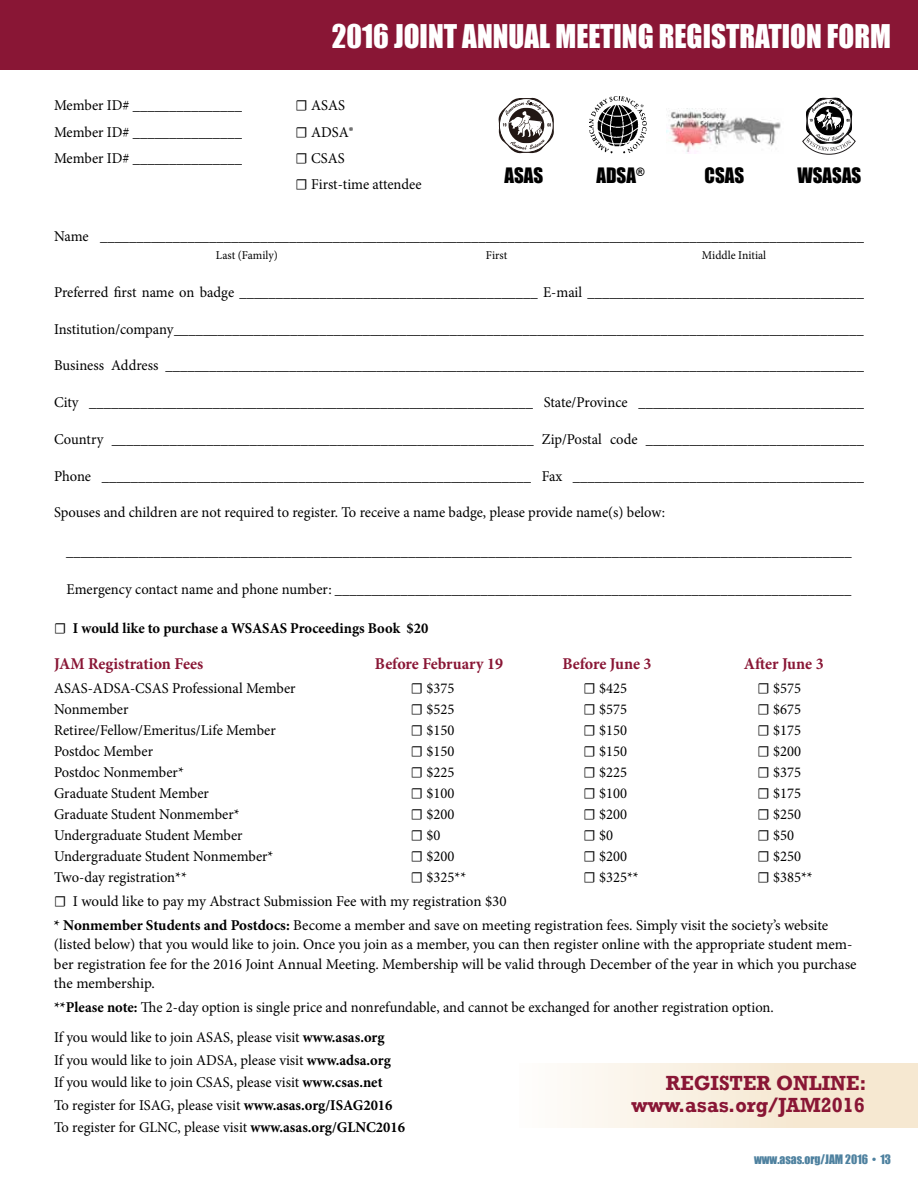
<style>
.page{position:relative;width:918px;height:1188px;background:#fff}
.page>*{position:absolute;margin:0;border:0;box-sizing:border-box;transform-origin:0 0}
.t1{font:30px "Impact";color:#fff}
.t2{font:700 21px/21.8px "Rockwell";color:#891635;text-align:right;scale:.95 1}
.t3{font:19.5px "Impact";color:#000}
.t4{font:700 16.5px "Minion Pro";letter-spacing:-.005em;color:#891635}
.t5{font:15px/22.5px "Minion Pro";color:#000}
.t6{font:700 15px "Minion Pro";color:#000}
.t7{font:12px "Minion Pro";color:#000}
.t8{font:12px "Impact";color:#4e819f}
.s1{font-weight:400}
.s2{font-weight:700}
</style>
<div class="page">
<div style="left:519px;top:1063px;width:399px;height:65px;background:linear-gradient(to right,#fdfbf8,#f4e3c8)"></div>
<div style="left:0;top:0;width:918px;height:69px;background:#891635"></div>
<svg style="left:499px;top:98px;width:55px;height:55px"></svg>
<img style="left:589px;top:96px;width:58px;height:57px">
<img style="left:667px;top:109px;width:114px;height:44px">
<svg style="left:802px;top:98px;width:54px;height:57px"></svg>
<h1 class="t1" style="left:332px;top:18px;width:561px">2016 JOINT ANNUAL MEETING REGISTRATION FORM</h1>
<p class="t5" style="left:54px;top:94px;width:190px">Member ID# _______________</p>
<p class="t5" style="left:296px;top:94px;width:51px">☐ ASAS</p>
<p class="t5" style="left:54px;top:121px;width:190px">Member ID# _______________</p>
<p class="t5" style="left:296px;top:121px;width:59px">☐ ADSA®</p>
<p class="t5" style="left:54px;top:147px;width:190px">Member ID# _______________</p>
<p class="t5" style="left:296px;top:145px;width:128px;line-height:26.2px">☐ CSAS<br>☐ First-time attendee</p>
<h3 class="t3" style="left:504px;top:163px;width:40px">ASAS</h3>
<h3 class="t3" style="left:596px;top:163px;width:50px">ADSA<sup>®</sup></h3>
<h3 class="t3" style="left:705px;top:163px;width:41px">CSAS</h3>
<h3 class="t3" style="left:797px;top:163px;width:65px">WSASAS</h3>
<p class="t5" style="left:54px;top:225px;width:811px">Name _________________________________________________________________________________________________________</p>
<p class="t7" style="left:216px;top:247px;width:63px">Last (Family)</p>
<p class="t7" style="left:486px;top:247px;width:23px">First</p>
<p class="t7" style="left:702px;top:247px;width:66px">Middle Initial</p>
<p class="t5" style="left:54px;top:281px;width:811px">Preferred first name on badge _________________________________________ E-mail ______________________________________</p>
<p class="t5" style="left:54px;top:318px;width:811px">Institution/company _______________________________________________________________________________________________</p>
<p class="t5" style="left:54px;top:354px;width:811px">Business Address ________________________________________________________________________________________________</p>
<p class="t5" style="left:54px;top:391px;width:811px">City _____________________________________________________________ State/Province _______________________________</p>
<p class="t5" style="left:54px;top:428px;width:811px">Country __________________________________________________________ Zip/Postal code ______________________________</p>
<p class="t5" style="left:54px;top:465px;width:811px">Phone ___________________________________________________________ Fax ________________________________________</p>
<p class="t5" style="left:54px;top:501px;width:613px">Spouses and children are not required to register. To receive a name badge, please provide name(s) below:</p>
<p class="t5" style="left:66px;top:540px;width:787px">____________________________________________________________________________________________________________</p>
<p class="t5" style="left:66px;top:578px;width:787px">Emergency contact name and phone number: _______________________________________________________________________</p>
<p class="t6" style="left:54px;top:617px;width:376px"><span class="s1">☐</span> I would like to purchase a WSASAS Proceedings Book $20</p>
<p class="t4" style="left:54px;top:652px;width:151px">JAM Registration Fees</p>
<p class="t4" style="left:375px;top:652px;width:130px">Before February 19</p>
<p class="t4" style="left:562px;top:652px;width:91px">Before June 3</p>
<p class="t4" style="left:744px;top:652px;width:81px">After June 3</p>
<p class="t5" style="left:54px;top:677px;width:243px">ASAS-ADSA-CSAS Professional Member</p>
<p class="t5" style="left:411px;top:677px;width:45px">☐ $375</p>
<p class="t5" style="left:584px;top:677px;width:45px">☐ $425</p>
<p class="t5" style="left:758px;top:677px;width:45px">☐ $575</p>
<p class="t5" style="left:54px;top:698px;width:76px">Nonmember</p>
<p class="t5" style="left:411px;top:698px;width:45px">☐ $525</p>
<p class="t5" style="left:584px;top:698px;width:45px">☐ $575</p>
<p class="t5" style="left:758px;top:698px;width:45px">☐ $675</p>
<p class="t5" style="left:54px;top:719px;width:223px">Retiree/Fellow/Emeritus/Life Member</p>
<p class="t5" style="left:411px;top:719px;width:45px">☐ $150</p>
<p class="t5" style="left:584px;top:719px;width:45px">☐ $150</p>
<p class="t5" style="left:758px;top:719px;width:45px">☐ $175</p>
<p class="t5" style="left:54px;top:740px;width:101px">Postdoc Member</p>
<p class="t5" style="left:411px;top:740px;width:45px">☐ $150</p>
<p class="t5" style="left:584px;top:740px;width:45px">☐ $150</p>
<p class="t5" style="left:758px;top:740px;width:45px">☐ $200</p>
<p class="t5" style="left:54px;top:761px;width:131px">Postdoc Nonmember*</p>
<p class="t5" style="left:411px;top:761px;width:45px">☐ $225</p>
<p class="t5" style="left:584px;top:761px;width:45px">☐ $225</p>
<p class="t5" style="left:758px;top:761px;width:45px">☐ $375</p>
<p class="t5" style="left:54px;top:782px;width:156px">Graduate Student Member</p>
<p class="t5" style="left:411px;top:782px;width:45px">☐ $100</p>
<p class="t5" style="left:584px;top:782px;width:45px">☐ $100</p>
<p class="t5" style="left:758px;top:782px;width:45px">☐ $175</p>
<p class="t5" style="left:54px;top:803px;width:187px">Graduate Student Nonmember*</p>
<p class="t5" style="left:411px;top:803px;width:45px">☐ $200</p>
<p class="t5" style="left:584px;top:803px;width:45px">☐ $200</p>
<p class="t5" style="left:758px;top:803px;width:45px">☐ $250</p>
<p class="t5" style="left:54px;top:824px;width:190px">Undergraduate Student Member</p>
<p class="t5" style="left:411px;top:824px;width:31px">☐ $0</p>
<p class="t5" style="left:584px;top:824px;width:31px">☐ $0</p>
<p class="t5" style="left:758px;top:824px;width:38px">☐ $50</p>
<p class="t5" style="left:54px;top:845px;width:221px">Undergraduate Student Nonmember*</p>
<p class="t5" style="left:411px;top:845px;width:45px">☐ $200</p>
<p class="t5" style="left:584px;top:845px;width:45px">☐ $200</p>
<p class="t5" style="left:758px;top:845px;width:45px">☐ $250</p>
<p class="t5" style="left:54px;top:866px;width:134px">Two-day registration**</p>
<p class="t5" style="left:411px;top:866px;width:57px">☐ $325**</p>
<p class="t5" style="left:584px;top:866px;width:57px">☐ $325**</p>
<p class="t5" style="left:758px;top:866px;width:57px">☐ $385**</p>
<p class="t5" style="left:54px;top:889px;width:776px;line-height:24px">☐ I would like to pay my Abstract Submission Fee with my registration $30<br><span class="s2">* Nonmember Students and Postdocs:</span> Become a member and save on meeting registration fees. Simply visit the society’s website</p>
<p class="t5" style="left:54px;top:935px;width:804px;line-height:19.5px">(listed below) that you would like to join. Once you join as a member, you can then register online with the appropriate student mem&shy;ber registration fee for the 2016 Joint Annual Meeting. Membership will be valid through December of the year in which you purchase the membership.</p>
<p class="t5" style="left:54px;top:993px;width:721px;line-height:30px"><span class="s2">**Please note:</span> The 2-day option is single price and nonrefundable, and cannot be exchanged for another registration option.<br>If you would like to join ASAS, please visit <span class="s2">www.asas.org</span></p>
<p class="t5" style="left:54px;top:1049px;width:353px">If you would like to join ADSA, please visit <span class="s2">www.adsa.org<br></span>If you would like to join CSAS, please visit <span class="s2">www.csas.net<br></span>To register for ISAG, please visit <span class="s2">www.asas.org/ISAG2016<br></span>To register for GLNC, please visit <span class="s2">www.asas.org/GLNC2016</span></p>
<h2 class="t2" style="left:632px;top:1072px;width:249px">REGISTER ONLINE: www.asas.org/JAM2016</h2>
<p class="t8" style="left:754px;top:1152px;width:138px">www.asas.org/JAM 2016 • 13</p>
</div>
